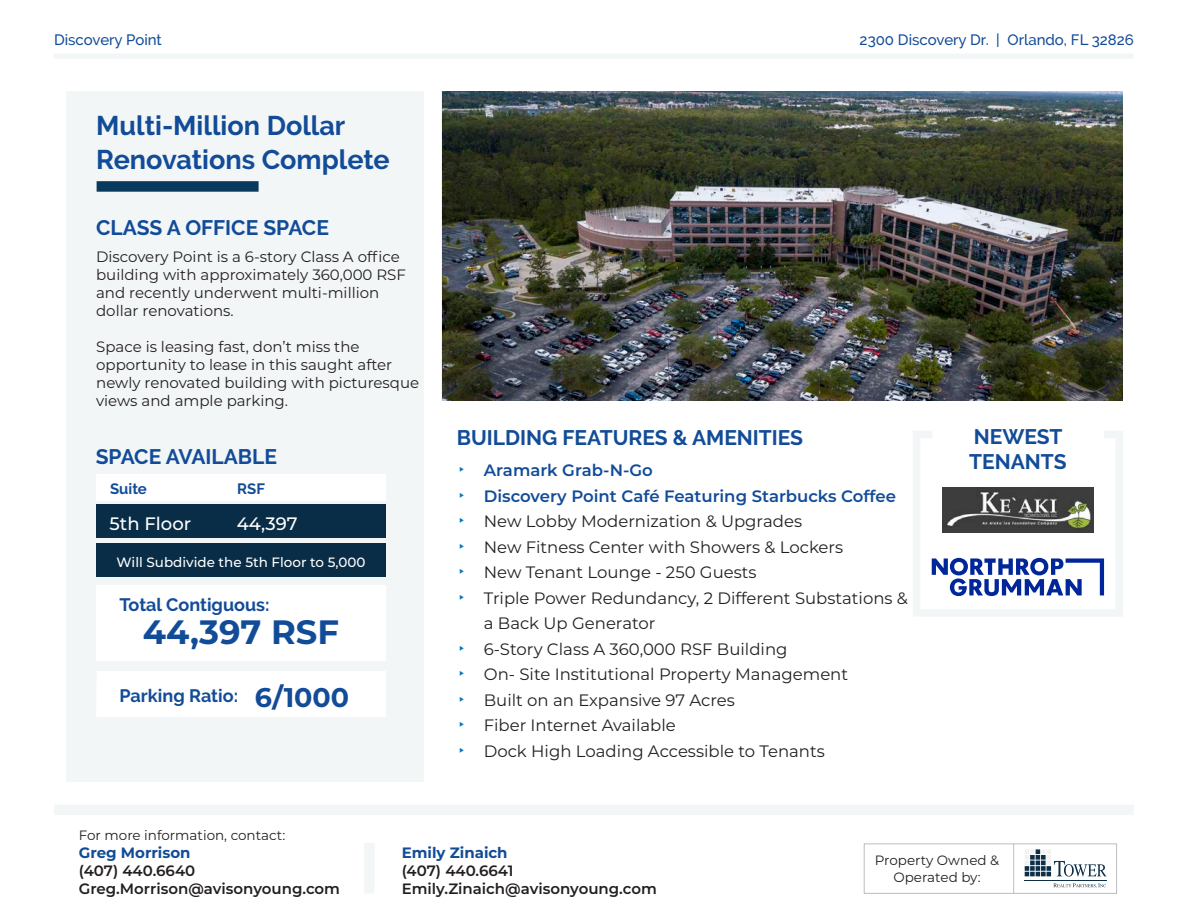
<style>
.page{position:relative;width:1188px;height:918px;background:#fff}
.page>*{position:absolute;margin:0;border:0;box-sizing:border-box;transform-origin:0 0}
.t1{font:700 33.75px "Montserrat";color:#124c98}
.t2{font:700 27px "Raleway";color:#124c98}
.t3{font:700 27px "Montserrat";color:#124c98}
.t4{font:700 21px "Raleway";color:#124c98}
.t5{font:700 18px "Raleway";color:#124c98}
.t6{font:500 18px "Montserrat";color:#fff}
.t7{font:16.5px/25.5px "Montserrat";color:#231f20}
.t8{font:600 16.5px "Montserrat";color:#124c98}
.t9{font:15px/18px "Montserrat";color:#231f20}
.t10{font:600 15px/18px "Montserrat";color:#231f20}
.t11{font:500 15px "Raleway";color:#124c98}
.t12{font:700 15px "Montserrat";color:#124c98}
.t13{font:700 15px "Raleway";color:#124c98}
.t14{font:13.5px/16.2px "Montserrat";color:#231f20;text-align:center}
.t15{font:500 13.5px "Montserrat";color:#fff}
.s1{font-family:"Athelas";font-weight:700;font-size:21px;color:#0077c0}
</style>
<div class="page">
<div style="left:54px;top:54px;width:1080px;height:5px;background:#f3f6f7"></div>
<div style="left:864px;top:844px;width:253px;height:50px;background:#fff;border:1px solid #bcbdc0"></div>
<hr style="left:1013px;top:844px;width:1px;height:50px;background:#bcbdc0">
<svg style="left:1025px;top:849px;width:82px;height:28px"></svg>
<hr style="left:1024px;top:880px;width:83px;height:1px;background:#0d2e47">
<svg style="left:1053px;top:883px;width:53px;height:5px"></svg>
<div style="left:54px;top:805px;width:1080px;height:10px;background:#f3f6f7"></div>
<div style="left:364px;top:843px;width:11px;height:51px;background:#f3f6f7"></div>
<div style="left:66px;top:92px;width:358px;height:690px;background:#f3f6f7"></div>
<img style="left:443px;top:92px;width:680px;height:309px">
<div style="left:97px;top:671px;width:288px;height:46px;background:#fff"></div>
<div style="left:223px;top:504px;width:162px;height:34px;background:#0a2d47"></div>
<div style="left:224px;top:474px;width:162px;height:27px;background:#fff"></div>
<div style="left:96px;top:504px;width:128px;height:34px;background:#0a2d47"></div>
<div style="left:97px;top:474px;width:128px;height:27px;background:#fff"></div>
<div style="left:96px;top:586px;width:289px;height:75px;background:#fff"></div>
<svg style="left:913px;top:431px;width:210px;height:185px"></svg>
<div style="left:97px;top:181px;width:162px;height:11px;background:#083a5e"></div>
<div style="left:96px;top:543px;width:290px;height:34px;background:#0a2d47"></div>
<img style="left:942px;top:487px;width:151px;height:45px">
<p class="t11" style="left:54px;top:31px;width:109px">Discovery Point</p>
<p class="t11" style="left:860px;top:31px;width:276px">2300 Discovery Dr. | Orlando, FL 32826</p>
<p class="t2" style="left:96px;top:110px;width:251px">Multi-Million Dollar</p>
<p class="t2" style="left:96px;top:145px;width:295px">Renovations Complete</p>
<p class="t4" style="left:96px;top:215px;width:234px">CLASS A OFFICE SPACE</p>
<p class="t9" style="left:96px;top:247px;width:311px">Discovery Point is a 6-story Class A office building with approximately 360,000 RSF and recently underwent multi-million dollar renovations.</p>
<p class="t9" style="left:96px;top:337px;width:325px">Space is leasing fast, don’t miss the opportunity to lease in this saught after newly renovated building with picturesque views and ample parking.</p>
<p class="t4" style="left:96px;top:445px;width:183px">SPACE AVAILABLE</p>
<p class="t13" style="left:110px;top:481px;width:38px">Suite</p>
<p class="t13" style="left:237px;top:481px;width:29px">RSF</p>
<p class="t6" style="left:110px;top:511px;width:83px">5th Floor</p>
<p class="t6" style="left:237px;top:511px;width:62px">44,397</p>
<p class="t15" style="left:117px;top:553px;width:250px">Will Subdivide the 5th Floor to 5,000</p>
<p class="t5" style="left:120px;top:595px;width:152px">Total Contiguous:</p>
<p class="t1" style="left:143px;top:608px;width:198px">44,397 RSF</p>
<p class="t5" style="left:120px;top:686px;width:120px">Parking Ratio:</p>
<p class="t3" style="left:255px;top:678px;width:96px">6/1000</p>
<p class="t4" style="left:457px;top:425px;width:348px">BUILDING FEATURES &amp; AMENITIES</p>
<p class="t8" style="left:457px;top:459px;width:198px"><span class="s1">△</span> Aramark Grab-N-Go</p>
<p class="t8" style="left:457px;top:484px;width:441px"><span class="s1">△</span> Discovery Point Café Featuring Starbucks Coffee</p>
<p class="t7" style="left:457px;top:508px;width:347px"><span class="s1">△</span> New Lobby Modernization &amp; Upgrades</p>
<p class="t7" style="left:457px;top:533px;width:388px"><span class="s1">△</span> New Fitness Center with Showers &amp; Lockers</p>
<p class="t7" style="left:457px;top:559px;width:301px"><span class="s1">△</span> New Tenant Lounge - 250 Guests</p>
<p class="t7" style="left:484px;top:584px;width:426px;text-indent:-27px"><span class="s1">△</span> Triple Power Redundancy, 2 Different Substations &amp; a Back Up Generator</p>
<p class="t7" style="left:457px;top:635px;width:332px"><span class="s1">△</span> 6-Story Class A 360,000 RSF Building</p>
<p class="t7" style="left:457px;top:661px;width:393px"><span class="s1">△</span> On- Site Institutional Property Management</p>
<p class="t7" style="left:457px;top:686px;width:280px"><span class="s1">△</span> Built on an Expansive 97 Acres</p>
<p class="t7" style="left:457px;top:712px;width:221px"><span class="s1">△</span> Fiber Internet Available</p>
<p class="t7" style="left:457px;top:737px;width:370px"><span class="s1">△</span> Dock High Loading Accessible to Tenants</p>
<p class="t4" style="left:974px;top:424px;width:90px">NEWEST</p>
<p class="t4" style="left:969px;top:450px;width:99px">TENANTS</p>
<p class="t14" style="left:79px;top:826px;width:208px">For more information, contact:</p>
<p class="t12" style="left:79px;top:841px;width:113px">Greg Morrison</p>
<p class="t10" style="left:79px;top:861px;width:263px">(407) 440.6640<br>Greg.Morrison@avisonyoung.com</p>
<p class="t12" style="left:402px;top:841px;width:107px">Emily Zinaich</p>
<p class="t10" style="left:402px;top:861px;width:257px">(407) 440.6641<br>Emily.Zinaich@avisonyoung.com</p>
<p class="t14" style="left:875px;top:852px;width:126px">Property Owned &amp;<br>Operated by:</p>
</div>
